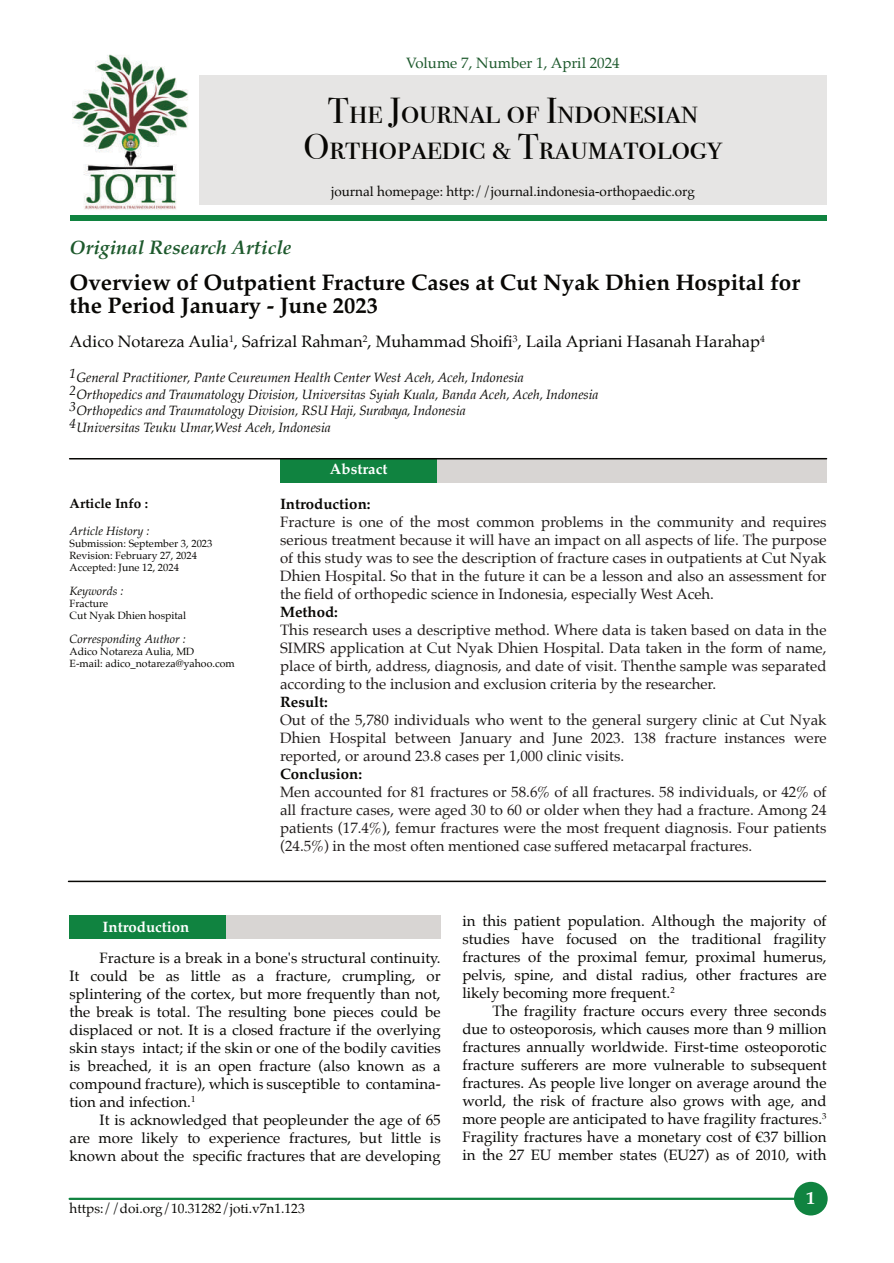
<style>
.page{position:relative;width:894px;height:1263px;background:#fff}
.page>*{position:absolute;margin:0;border:0;box-sizing:border-box;transform-origin:0 0}
.t1{font:36px/36px "Bodoni Svty Two SCITCTT";color:#080704;text-align:center}
.t2{font:700 22.5px/22.5px "Palatino";color:#080704}
.t3{font:italic 700 19.5px "Palatino";color:#1d592c}
.t4{font:700 18px "Palatino";color:#fff}
.t5{font:16.5px "Palatino";color:#080704}
.t6{font:15px/18px "Palatino";color:#080704;text-align:justify}
.t7{font:15px/18px "Palatino";color:#211c1b;text-align:justify}
.t8{font:700 15px "Palatino";color:#080704}
.t9{font:15px "Palatino";color:#1d592c}
.t10{font:700 15px "Palatino";color:#fff}
.t11{font:italic 13.5px/16.5px "Palatino";color:#080704}
.t12{font:13.5px "Palatino";color:#080704}
.t13{font:700 13.5px "Palatino";color:#080704}
.t14{font:italic 12px "Palatino";color:#080704}
.t15{font:10.5px/12px "Palatino";color:#080704}
</style>
<div class="page">
<img style="left:73px;top:54px;width:115px;height:156px">
<div style="left:70px;top:215px;width:756px;height:6px;background:#108340"></div>
<div style="left:199px;top:75px;width:627px;height:130px;background:#e6e5e4"></div>
<div style="left:280px;top:459px;width:546px;height:24px;background:#d8d5d3"></div>
<div style="left:280px;top:459px;width:156px;height:24px;background:#108340"></div>
<hr style="left:70px;top:458px;width:756px;height:1px;background:#080704">
<hr style="left:68px;top:881px;width:757px;height:1px;background:#080704">
<div style="left:793px;top:1182px;width:34px;height:33px;background:#108340;border:2px solid #108340;border-radius:50%"></div>
<hr style="left:70px;top:1198px;width:726px;height:2px;background:#108340">
<div style="left:70px;top:915px;width:370px;height:24px;background:#d8d5d3"></div>
<div style="left:70px;top:915px;width:156px;height:24px;background:#108340"></div>
<p class="t9" style="left:406px;top:56px;width:215px">Volume 7, Number 1, April 2024</p>
<h1 class="t1" style="left:303px;top:93px;width:420px">The Journal of Indonesian<br>Orthopaedic &amp; Traumatology</h1>
<p class="t12" style="left:331px;top:184px;width:365px">journal homepage: http://journal.indonesia-orthopaedic.org</p>
<h3 class="t3" style="left:70px;top:238px;width:223px">Original Research Article</h3>
<h2 class="t2" style="left:70px;top:273px;width:731px">Overview of Outpatient Fracture Cases at Cut Nyak Dhien Hospital for the Period January - June 2023</h2>
<p class="t5" style="left:70px;top:334px;width:696px">Adico Notareza Aulia<sup>1</sup>, Safrizal Rahman<sup>2</sup>, Muhammad Shoifi<sup>3</sup>, Laila Apriani Hasanah Harahap<sup>4</sup></p>
<p class="t11" style="left:70px;top:370px;width:530px">1General Practitioner, Pante Ceureumen Health Center West Aceh, Aceh, Indonesia 2Orthopedics and Traumatology Division, Universitas Syiah Kuala, Banda Aceh, Aceh, Indonesia 3Orthopedics and Traumatology Division, RSU Haji, Surabaya, Indonesia<br>4Universitas Teuku Umar,West Aceh, Indonesia</p>
<p class="t13" style="left:70px;top:497px;width:80px">Article Info :</p>
<p class="t14" style="left:70px;top:525px;width:81px">Article History :</p>
<p class="t15" style="left:70px;top:538px;width:144px">Submission: September 3, 2023<br>Revision: February 27, 2024<br>Accepted: June 12, 2024</p>
<p class="t14" style="left:70px;top:585px;width:56px">Keywords :</p>
<p class="t15" style="left:70px;top:598px;width:118px">Fracture<br>Cut Nyak Dhien hospital</p>
<p class="t14" style="left:70px;top:633px;width:118px">Corresponding Author :</p>
<p class="t15" style="left:70px;top:646px;width:166px">Adico Notareza Aulia, MD<br>E-mail: adico_notareza@yahoo.com</p>
<p class="t10" style="left:330px;top:462px;width:59px">Abstract</p>
<p class="t8" style="left:280px;top:497px;width:92px">Introduction:</p>
<p class="t7" style="left:280px;top:514px;width:547px">Fracture is one of the most common problems in the community and requires serious treatment because it will have an impact on all aspects of life. The purpose of this study was to see the description of fracture cases in outpatients at Cut Nyak Dhien Hospital. So that in the future it can be a lesson and also an assessment for the field of orthopedic science in Indonesia, especially West Aceh.</p>
<p class="t8" style="left:280px;top:605px;width:59px">Method:</p>
<p class="t7" style="left:280px;top:622px;width:547px">This research uses a descriptive method. Where data is taken based on data in the SIMRS application at Cut Nyak Dhien Hospital. Data taken in the form of name, place of birth, address, diagnosis, and date of visit. Then the sample was separated according to the inclusion and exclusion criteria by the researcher.</p>
<p class="t8" style="left:280px;top:695px;width:49px">Result:</p>
<p class="t7" style="left:280px;top:712px;width:547px">Out of the 5,780 individuals who went to the general surgery clinic at Cut Nyak Dhien Hospital between January and June 2023. 138 fracture instances were reported, or around 23.8 cases per 1,000 clinic visits.</p>
<p class="t8" style="left:280px;top:767px;width:84px">Conclusion:</p>
<p class="t7" style="left:280px;top:784px;width:547px">Men accounted for 81 fractures or 58.6% of all fractures. 58 individuals, or 42% of all fracture cases, were aged 30 to 60 or older when they had a fracture. Among 24 patients (17.4%), femur fractures were the most frequent diagnosis. Four patients (24.5%) in the most often mentioned case suffered metacarpal fractures.</p>
<p class="t10" style="left:103px;top:920px;width:88px">Introduction</p>
<p class="t6" style="left:70px;top:950px;width:372px;text-indent:30px">Fracture is a break in a bone's structural continuity.<br>It could be as little as a fracture, crumpling, or splintering of the cortex, but more frequently than not, the break is total. The resulting bone pieces could be displaced or not. It is a closed fracture if the overlying skin stays intact; if the skin or one of the bodily cavities is breached, it is an open fracture (also known as a compound fracture), which is susceptible to contamina&shy;tion and infection.<sup>1</sup></p>
<p class="t6" style="left:70px;top:1112px;width:372px;text-indent:30px">It is acknowledged that people under the age of 65 are more likely to experience fractures, but little is known about the specific fractures that are developing</p>
<p class="t12" style="left:70px;top:1202px;width:236px">https://doi.org/10.31282/joti.v7n1.123</p>
<p class="t6" style="left:462px;top:913px;width:365px">in this patient population. Although the majority of studies have focused on the traditional fragility fractures of the proximal femur, proximal humerus, pelvis, spine, and distal radius, other fractures are likely becoming more frequent.<sup>2</sup></p>
<p class="t6" style="left:462px;top:1003px;width:365px;text-indent:30px">The fragility fracture occurs every three seconds due to osteoporosis, which causes more than 9 million fractures annually worldwide. First-time osteoporotic fracture sufferers are more vulnerable to subsequent fractures. As people live longer on average around the world, the risk of fracture also grows with age, and more people are anticipated to have fragility fractures.<sup>3<br></sup>Fragility fractures have a monetary cost of €37 billion in the 27 EU member states (EU27) as of 2010, with</p>
<p class="t4" style="left:806px;top:1189px;width:10px">1</p>
</div>
